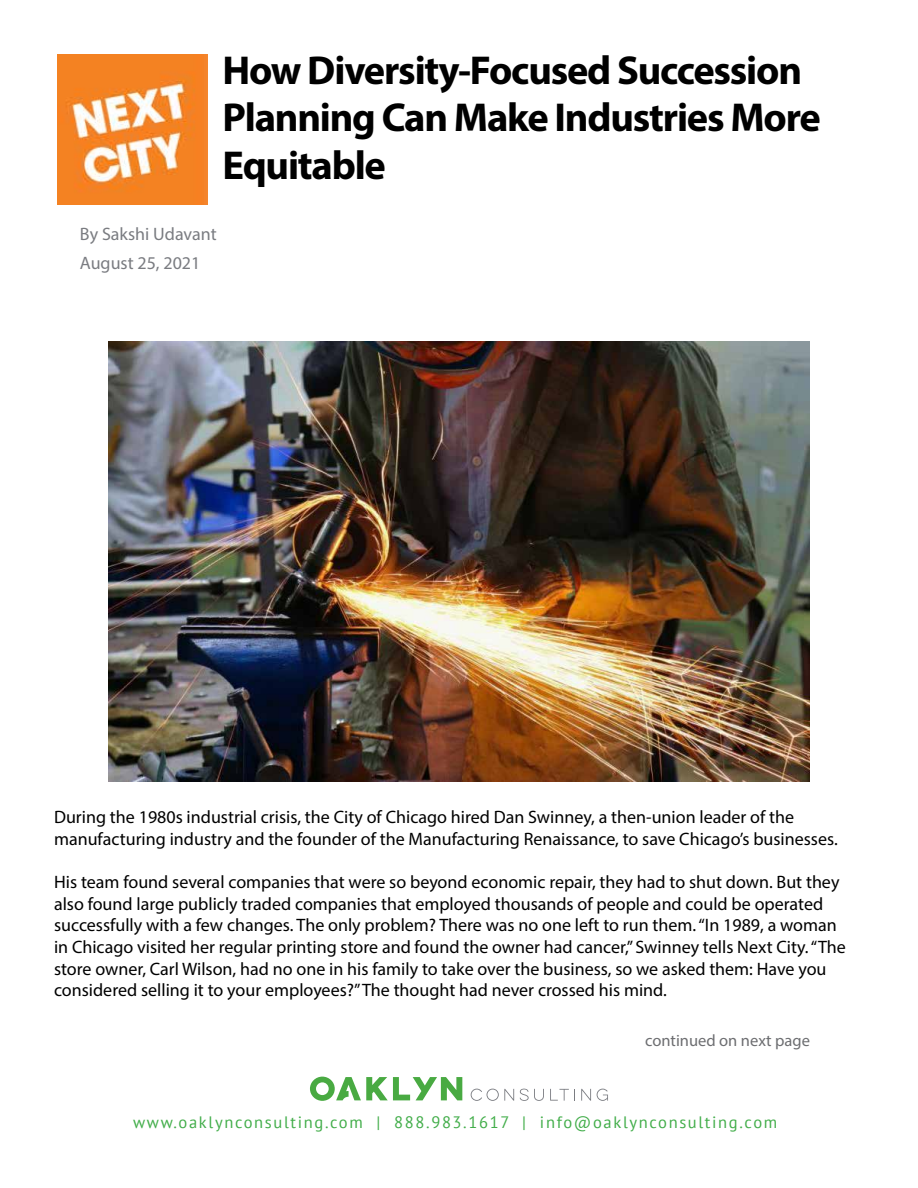
<style>
.page{position:relative;width:918px;height:1188px;background:#fff}
.page>*{position:absolute;margin:0;border:0;box-sizing:border-box;transform-origin:0 0}
.t1{font:700 40.5px/47.1px "Myriad Pro";letter-spacing:-.03em;color:#000}
.t2{font:18px/21.6px "Myriad Pro";color:#000}
.t3{font:18px/28.3px "Myriad Pro";color:#7a7c81}
.t4{font:16.5px "PT Sans";letter-spacing:.1em;color:#41ad49}
.t5{font:16.5px "Myriad Pro";color:#6d6e71}
</style>
<div class="page">
<svg style="left:471px;top:1089px;width:43px;height:12px"></svg>
<svg style="left:520px;top:1089px;width:24px;height:12px"></svg>
<svg style="left:550px;top:1089px;width:25px;height:12px"></svg>
<svg style="left:581px;top:1089px;width:10px;height:12px"></svg>
<svg style="left:597px;top:1089px;width:11px;height:12px"></svg>
<svg style="left:310px;top:1077px;width:152px;height:24px"></svg>
<img style="left:57px;top:54px;width:150px;height:150px">
<img style="left:108px;top:342px;width:702px;height:440px">
<h1 class="t1" style="left:222px;top:46px;width:600px">How Diversity-Focused Succession<br>Planning Can Make Industries More<br>Equitable</h1>
<p class="t3" style="left:80px;top:220px;width:138px">By Sakshi Udavant<br>August 25, 2021</p>
<p class="t2" style="left:54px;top:806px;width:785px">During the 1980s industrial crisis, the City of Chicago hired Dan Swinney, a then-union leader of the manufacturing industry and the founder of the Manufacturing Renaissance, to save Chicago’s businesses.</p>
<p class="t2" style="left:54px;top:871px;width:793px">His team found several companies that were so beyond economic repair, they had to shut down. But they also found large publicly traded companies that employed thousands of people and could be operated successfully with a few changes. The only problem? There was no one left to run them. “In 1989, a woman in Chicago visited her regular printing store and found the owner had cancer,” Swinney tells Next City. “The store owner, Carl Wilson, had no one in his family to take over the business, so we asked them: Have you considered selling it to your employees?” The thought had never crossed his mind.</p>
<p class="t5" style="left:645px;top:1030px;width:166px">continued on next page</p>
<p class="t4" style="left:133px;top:1112px;width:646px">www.oaklynconsulting.com | 888.983.1617 | info@oaklynconsulting.com</p>
</div>
